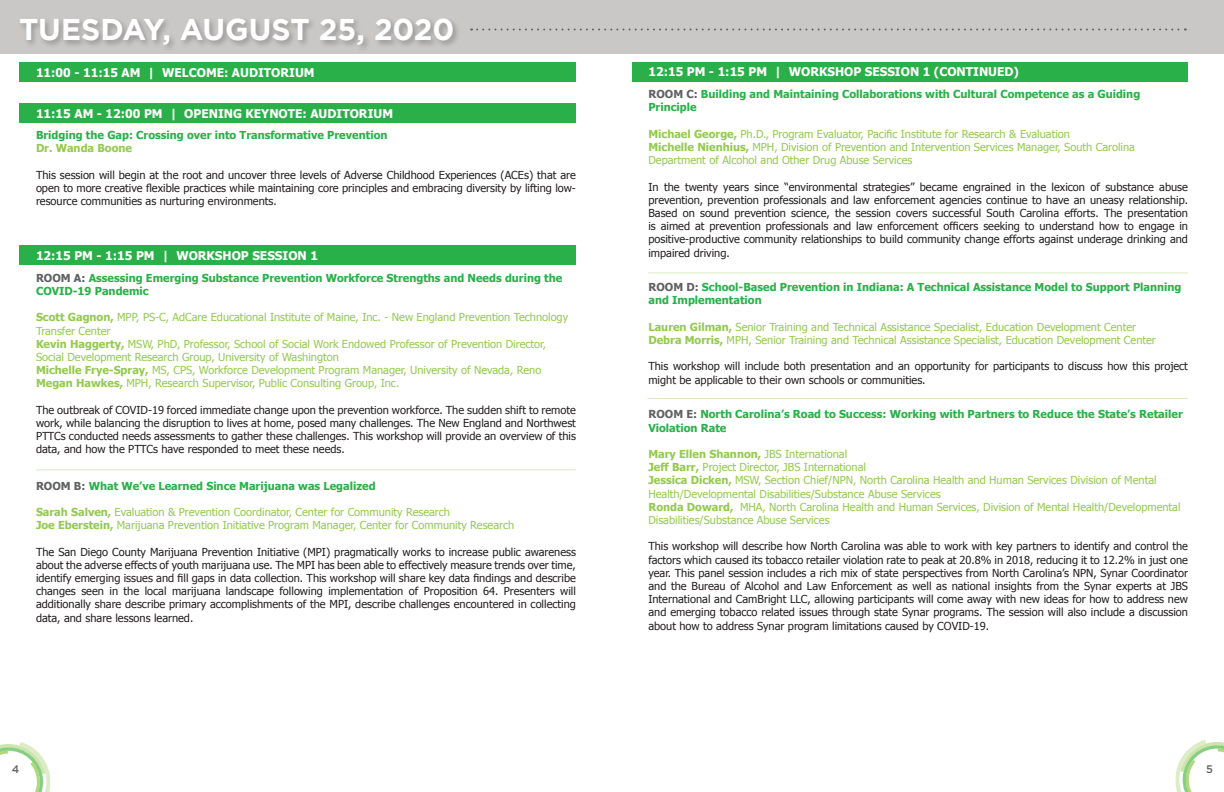
<style>
.page{position:relative;width:1224px;height:792px;background:#fff}
.page>*{position:absolute;margin:0;border:0;box-sizing:border-box;transform-origin:0 0}
.t1{font:700 30px "Gotham";letter-spacing:-.005em;color:#fff}
.t2{font:700 12px "Tahoma";color:#fff}
.t3{font:11px/13.2px "Tahoma";color:#231f20;text-align:justify}
.t4{font:11px/13.2px "Tahoma";color:#94ca4e}
.t5{font:700 11px/13.2px "Tahoma";color:#2ab049}
.t6{font:700 11px "Tahoma";color:#94ca4e}
.t7{font:500 11px "Gotham";color:#606162}
.s1{color:#606162}
.s2{font-weight:700}
.s3{font-weight:400}
</style>
<div class="page">
<svg style="left:0;top:742px;width:51px;height:50px"></svg>
<svg style="left:1175px;top:740px;width:49px;height:52px"></svg>
<div style="left:0;top:0;width:1224px;height:53px;background:#cac7c7"></div>
<div style="left:19px;top:63px;width:557px;height:19px;background:#2ab049"></div>
<div style="left:20px;top:246px;width:556px;height:19px;background:#2ab049"></div>
<div style="left:20px;top:104px;width:556px;height:19px;background:#2ab049"></div>
<div style="left:632px;top:62px;width:555px;height:19px;background:#2ab049"></div>
<hr style="left:36px;top:469px;width:540px;height:1px;background:#daeac3">
<hr style="left:648px;top:272px;width:540px;height:1px;background:#daeac3">
<hr style="left:647px;top:398px;width:540px;height:1px;background:#daeac3">
<div style="left:18px;top:16px;width:443px;height:37px;background:#231f20;opacity:.3"></div>
<svg style="left:471px;top:28px;width:715px;height:2px"></svg>
<p class="t1" style="left:19px;top:12px;width:437px">TUESDAY, AUGUST 25, 2020</p>
<p class="t2" style="left:36px;top:64px;width:280px">11:00 - 11:15 AM | WELCOME: AUDITORIUM</p>
<p class="t2" style="left:36px;top:105px;width:359px">11:15 AM - 12:00 PM | OPENING KEYNOTE: AUDITORIUM</p>
<p class="t5" style="left:36px;top:128px;width:353px">Bridging the Gap: Crossing over into Transformative Prevention</p>
<p class="t6" style="left:36px;top:140px;width:98px">Dr. Wanda Boone</p>
<p class="t3" style="left:36px;top:167px;width:541px">This session will begin at the root and uncover three levels of Adverse Childhood Experiences (ACEs) that are open to more creative flexible practices while maintaining core principles and embracing diversity by lifting low&shy;resource communities as nurturing environments.</p>
<p class="t2" style="left:36px;top:247px;width:284px">12:15 PM - 1:15 PM | WORKSHOP SESSION 1</p>
<p class="t5" style="left:36px;top:271px;width:528px"><span class="s1">ROOM A:</span> Assessing Emerging Substance Prevention Workforce Strengths and Needs during the<br>COVID-19 Pandemic</p>
<p class="t4" style="left:36px;top:310px;width:534px"><span class="s2">Scott Gagnon,</span> MPP, PS-C, AdCare Educational Institute of Maine, Inc. - New England Prevention Technology<br>Transfer Center</p>
<p class="t4" style="left:36px;top:337px;width:512px"><span class="s2">Kevin Haggerty,</span> MSW, PhD, Professor, School of Social Work Endowed Professor of Prevention Director,<br>Social Development Research Group, University of Washington</p>
<p class="t4" style="left:36px;top:363px;width:507px"><span class="s2">Michelle Frye-Spray,</span> MS, CPS, Workforce Development Program Manager, University of Nevada, Reno</p>
<p class="t4" style="left:36px;top:376px;width:365px"><span class="s2">Megan Hawkes,</span> MPH, Research Supervisor, Public Consulting Group, Inc.</p>
<p class="t3" style="left:36px;top:403px;width:542px">The outbreak of COVID-19 forced immediate change upon the prevention workforce. The sudden shift to remote work, while balancing the disruption to lives at home, posed many challenges. The New England and Northwest PTTCs conducted needs assessments to gather these challenges. This workshop will provide an overview of this data, and how the PTTCs have responded to meet these needs.</p>
<p class="t5" style="left:36px;top:478px;width:341px"><span class="s1">ROOM B:</span> What We’ve Learned Since Marijuana was Legalized</p>
<p class="t4" style="left:36px;top:505px;width:416px"><span class="s2">Sarah Salven,</span> Evaluation &amp; Prevention Coordinator, Center for Community Research</p>
<p class="t4" style="left:36px;top:518px;width:480px"><span class="s2">Joe Eberstein,</span> Marijuana Prevention Initiative Program Manager, Center for Community Research</p>
<p class="t3" style="left:36px;top:544px;width:542px">The San Diego County Marijuana Prevention Initiative (MPI) pragmatically works to increase public awareness about the adverse effects of youth marijuana use. The MPI has been able to effectively measure trends over time, identify emerging issues and fill gaps in data collection. This workshop will share key data findings and describe changes seen in the local marijuana landscape following implementation of Proposition 64. Presenters will additionally share describe primary accomplishments of the MPI, describe challenges encountered in collecting data, and share lessons learned.</p>
<p class="t2" style="left:648px;top:64px;width:372px">12:15 PM - 1:15 PM | WORKSHOP SESSION 1 (CONTINUED)</p>
<p class="t5" style="left:648px;top:87px;width:493px"><span class="s1">ROOM C:</span> Building and Maintaining Collaborations with Cultural Competence as a Guiding<br>Principle</p>
<p class="t4" style="left:648px;top:127px;width:423px"><span class="s2">Michael George,</span> Ph.D., Program Evaluator, Pacific Institute for Research &amp; Evaluation</p>
<p class="t4" style="left:648px;top:140px;width:488px"><span class="s2">Michelle Nienhius,</span> MPH, Division of Prevention and Intervention Services Manager, South Carolina<br>Department of Alcohol and Other Drug Abuse Services</p>
<p class="t3" style="left:648px;top:179px;width:541px">In the twenty years since “environmental strategies” became engrained in the lexicon of substance abuse prevention, prevention professionals and law enforcement agencies continue to have an uneasy relationship.<br>Based on sound prevention science, the session covers successful South Carolina efforts. The presentation is aimed at prevention professionals and law enforcement officers seeking to understand how to engage in positive-productive community relationships to build community change efforts against underage drinking and impaired driving.</p>
<p class="t5" style="left:648px;top:280px;width:535px"><span class="s1">ROOM D:</span> School-Based Prevention in Indiana: A Technical Assistance Model to Support Planning and Implementation</p>
<p class="t4" style="left:648px;top:320px;width:489px"><span class="s2">Lauren Gilman,</span> Senior Training and Technical Assistance Specialist, Education Development Center</p>
<p class="t4" style="left:648px;top:333px;width:509px"><span class="s2">Debra Morris,</span> MPH, Senior Training and Technical Assistance Specialist, Education Development Center</p>
<p class="t3" style="left:648px;top:359px;width:541px">This workshop will include both presentation and an opportunity for participants to discuss how this project might be applicable to their own schools or communities.</p>
<p class="t5" style="left:648px;top:407px;width:536px"><span class="s1">ROOM E:</span> North Carolina’s Road to Success: Working with Partners to Reduce the State’s Retailer<br>Violation Rate</p>
<p class="t6" style="left:648px;top:446px;width:200px">Mary Ellen Shannon, <span class="s3">JBS International</span></p>
<p class="t4" style="left:648px;top:460px;width:219px"><span class="s2">Jeff Barr,</span> Project Director, JBS International</p>
<p class="t4" style="left:648px;top:473px;width:510px"><span class="s2">Jessica Dicken,</span> MSW, Section Chief/NPN, North Carolina Health and Human Services Division of Mental<br>Health/Developmental Disabilities/Substance Abuse Services</p>
<p class="t4" style="left:648px;top:500px;width:534px"><span class="s2">Ronda Doward,</span> MHA, North Carolina Health and Human Services, Division of Mental Health/Developmental<br>Disabilities/Substance Abuse Services</p>
<p class="t3" style="left:648px;top:539px;width:541px">This workshop will describe how North Carolina was able to work with key partners to identify and control the factors which caused its tobacco retailer violation rate to peak at 20.8% in 2018, reducing it to 12.2% in just one year. This panel session includes a rich mix of state perspectives from North Carolina’s NPN, Synar Coordinator and the Bureau of Alcohol and Law Enforcement as well as national insights from the Synar experts at JBS International and CamBright LLC, allowing participants will come away with new ideas for how to address new and emerging tobacco related issues through state Synar programs. The session will also include a discussion about how to address Synar program limitations caused by COVID-19.</p>
<p class="t7" style="left:12px;top:762px;width:9px">4</p>
<p class="t7" style="left:1206px;top:762px;width:8px">5</p>
</div>
